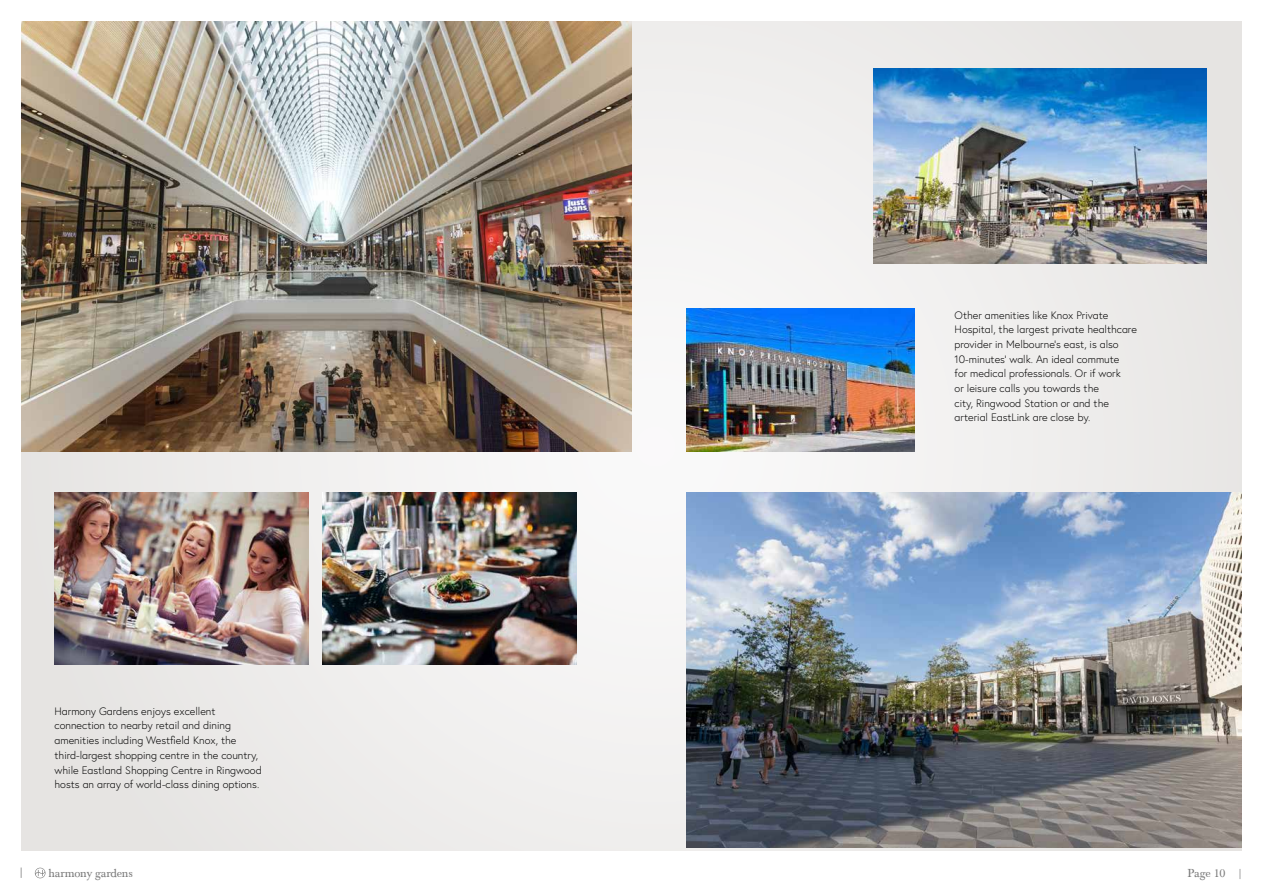
<style>
.page{position:relative;width:1263px;height:893px;background:#fff}
.page>*{position:absolute;margin:0;border:0;box-sizing:border-box;transform-origin:0 0}
.t1{font:12px "Baskerville";letter-spacing:-.01em;color:#787878}
.t2{font:12px "DIN Cond";color:#787878}
.t3{font:300 10.8px/14.7px "Europa";color:#000}
</style>
<div class="page">
<div style="left:21px;top:21px;width:1221px;height:829px;background:#efeeed"></div>
<svg style="left:35px;top:868px;width:10px;height:10px"></svg>
<img style="left:21px;top:21px;width:610px;height:430px">
<img style="left:687px;top:493px;width:555px;height:355px">
<img style="left:322px;top:493px;width:254px;height:172px">
<img style="left:873px;top:68px;width:333px;height:196px">
<img style="left:55px;top:493px;width:253px;height:172px">
<img style="left:687px;top:308px;width:228px;height:143px">
<p class="t3" style="left:55px;top:703px;width:209px">Harmony Gardens enjoys excellent connection to nearby retail and dining amenities including Westfield Knox, the third-largest shopping centre in the country, while Eastland Shopping Centre in Ringwood hosts an array of world-class dining options.</p>
<p class="t3" style="left:955px;top:307px;width:184px">Other amenities like Knox Private Hospital, the largest private healthcare provider in Melbourne’s east, is also 10-minutes’ walk. An ideal commute<br>for medical professionals. Or if work<br>or leisure calls you towards the<br>city, Ringwood Station or and the arterial EastLink are close by.</p>
<p class="t2" style="left:20px;top:866px;width:5px">|</p>
<p class="t1" style="left:49px;top:864px;width:86px">harmony gardens</p>
<p class="t1" style="left:1187px;top:864px;width:57px">Page 10 |</p>
</div>
